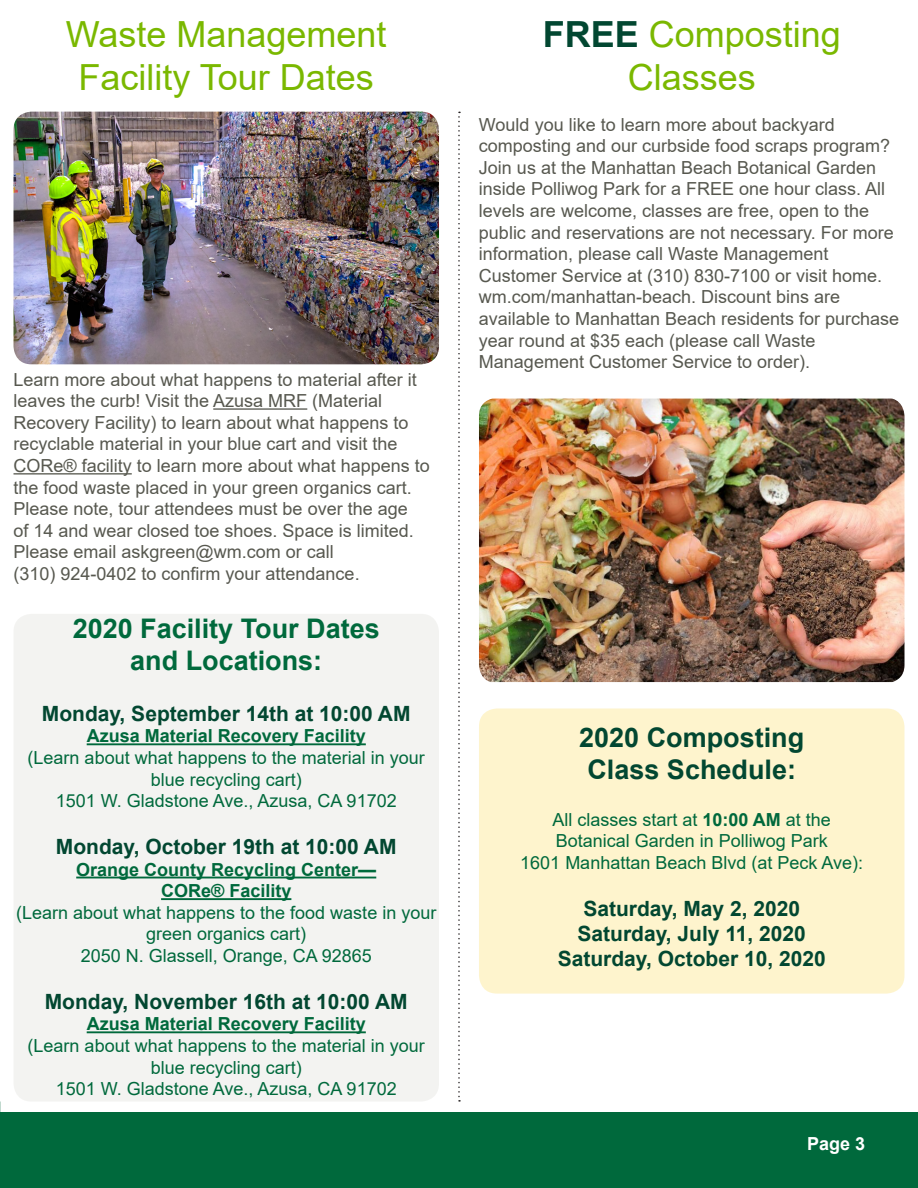
<style>
.page{position:relative;width:918px;height:1188px;background:#fff}
.page>*{position:absolute;margin:0;border:0;box-sizing:border-box;transform-origin:0 0}
.t1{font:36px "Arial";color:#7ab800}
.t2{font:700 27px "Arial";color:#00693c}
.t3{font:700 27px "Arial";color:#024731}
.t4{font:700 21px "Arial";color:#024731}
.t5{font:18px/21.6px "Arial";color:#57584f}
.t6{font:18px/21.6px "Arial";color:#00693c;text-align:center}
.t7{font:700 18px "Arial";color:#00693c}
.t8{font:700 18px "Arial";color:#fff}
.s1{font-weight:700;color:#024731}
.s2{font-weight:700}
</style>
<div class="page">
<div style="left:479px;top:708px;width:425px;height:286px;background:#fef4cd;border-radius:18px"></div>
<div style="left:0;top:1112px;width:918px;height:76px;background:#00693c"></div>
<img style="left:14px;top:112px;width:425px;height:252px">
<svg style="left:458px;top:112px;width:2px;height:990px"></svg>
<img style="left:479px;top:399px;width:425px;height:283px">
<hr style="left:213px;top:408px;width:94px;height:2px;background:#57584f">
<hr style="left:14px;top:473px;width:118px;height:2px;background:#57584f">
<div style="left:14px;top:614px;width:425px;height:488px;background:#f3f3f1;border-radius:18px"></div>
<hr style="left:87px;top:743px;width:279px;height:2px;background:#00693c">
<hr style="left:76px;top:877px;width:300px;height:1px;background:#00693c">
<hr style="left:161px;top:898px;width:130px;height:2px;background:#00693c">
<hr style="left:87px;top:1031px;width:279px;height:2px;background:#00693c">
<p class="t1" style="left:66px;top:9px;width:322px">Waste Management</p>
<p class="t1" style="left:79px;top:53px;width:297px">Facility Tour Dates</p>
<p class="t5" style="left:14px;top:368px;width:418px">Learn more about what happens to material after it leaves the curb! Visit the Azusa MRF (Material Recovery Facility) to learn about what happens to recyclable material in your blue cart and visit the CORe® facility to learn more about what happens to the food waste placed in your green organics cart.<br>Please note, tour attendees must be over the age<br>of 14 and wear closed toe shoes. Space is limited.<br>Please email askgreen@wm.com or call</p>
<p class="t5" style="left:14px;top:563px;width:348px">(310) 924-0402 to confirm your attendance.</p>
<p class="t2" style="left:73px;top:610px;width:309px">2020 Facility Tour Dates</p>
<p class="t2" style="left:130px;top:642px;width:194px">and Locations:</p>
<p class="t4" style="left:42px;top:699px;width:370px">Monday, September 14th at 10:00 AM</p>
<p class="t7" style="left:87px;top:723px;width:281px">Azusa Material Recovery Facility</p>
<p class="t6" style="left:28px;top:747px;width:399px">(Learn about what happens to the material in your blue recycling cart)</p>
<p class="t6" style="left:56px;top:790px;width:342px">1501 W. Gladstone Ave., Azusa, CA 91702</p>
<p class="t4" style="left:56px;top:832px;width:342px">Monday, October 19th at 10:00 AM</p>
<p class="t7" style="left:76px;top:857px;width:302px">Orange County Recycling Center—</p>
<p class="t7" style="left:161px;top:878px;width:132px">CORe® Facility</p>
<p class="t6" style="left:16px;top:902px;width:422px">(Learn about what happens to the food waste in your green organics cart)</p>
<p class="t6" style="left:81px;top:945px;width:293px">2050 N. Glassell, Orange, CA 92865</p>
<p class="t4" style="left:45px;top:987px;width:364px">Monday, November 16th at 10:00 AM</p>
<p class="t7" style="left:87px;top:1011px;width:281px">Azusa Material Recovery Facility</p>
<p class="t6" style="left:28px;top:1035px;width:399px">(Learn about what happens to the material in your blue recycling cart)</p>
<p class="t6" style="left:56px;top:1078px;width:342px">1501 W. Gladstone Ave., Azusa, CA 91702</p>
<p class="t1" style="left:543px;top:9px;width:300px"><span class="s1">FREE</span> Composting</p>
<p class="t1" style="left:628px;top:53px;width:130px">Classes</p>
<p class="t5" style="left:479px;top:113px;width:357px">Would you like to learn more about backyard</p>
<p class="t5" style="left:479px;top:135px;width:413px">composting and our curbside food scraps program?</p>
<p class="t5" style="left:479px;top:156px;width:416px">Join us at the Manhattan Beach Botanical Garden inside Polliwog Park for a FREE one hour class. All levels are welcome, classes are free, open to the public and reservations are not necessary. For more information, please call Waste Management</p>
<p class="t5" style="left:479px;top:264px;width:405px">Customer Service at (310) 830-7100 or visit home. wm.com/manhattan-beach. Discount bins are</p>
<p class="t5" style="left:479px;top:308px;width:422px">available to Manhattan Beach residents for purchase year round at $35 each (please call Waste</p>
<p class="t5" style="left:479px;top:351px;width:333px">Management Customer Service to order).</p>
<p class="t3" style="left:579px;top:718px;width:227px">2020 Composting</p>
<p class="t3" style="left:587px;top:751px;width:210px">Class Schedule:</p>
<p class="t6" style="left:553px;top:809px;width:280px">All classes start at <span class="s2">10:00 AM</span> at the</p>
<p class="t6" style="left:556px;top:830px;width:274px">Botanical Garden in Polliwog Park</p>
<p class="t6" style="left:520px;top:852px;width:344px">1601 Manhattan Beach Blvd (at Peck Ave):</p>
<p class="t4" style="left:583px;top:894px;width:218px">Saturday, May 2, 2020</p>
<p class="t4" style="left:578px;top:919px;width:230px">Saturday, July 11, 2020</p>
<p class="t4" style="left:558px;top:944px;width:270px">Saturday, October 10, 2020</p>
<p class="t8" style="left:807px;top:1131px;width:60px">Page 3</p>
</div>
